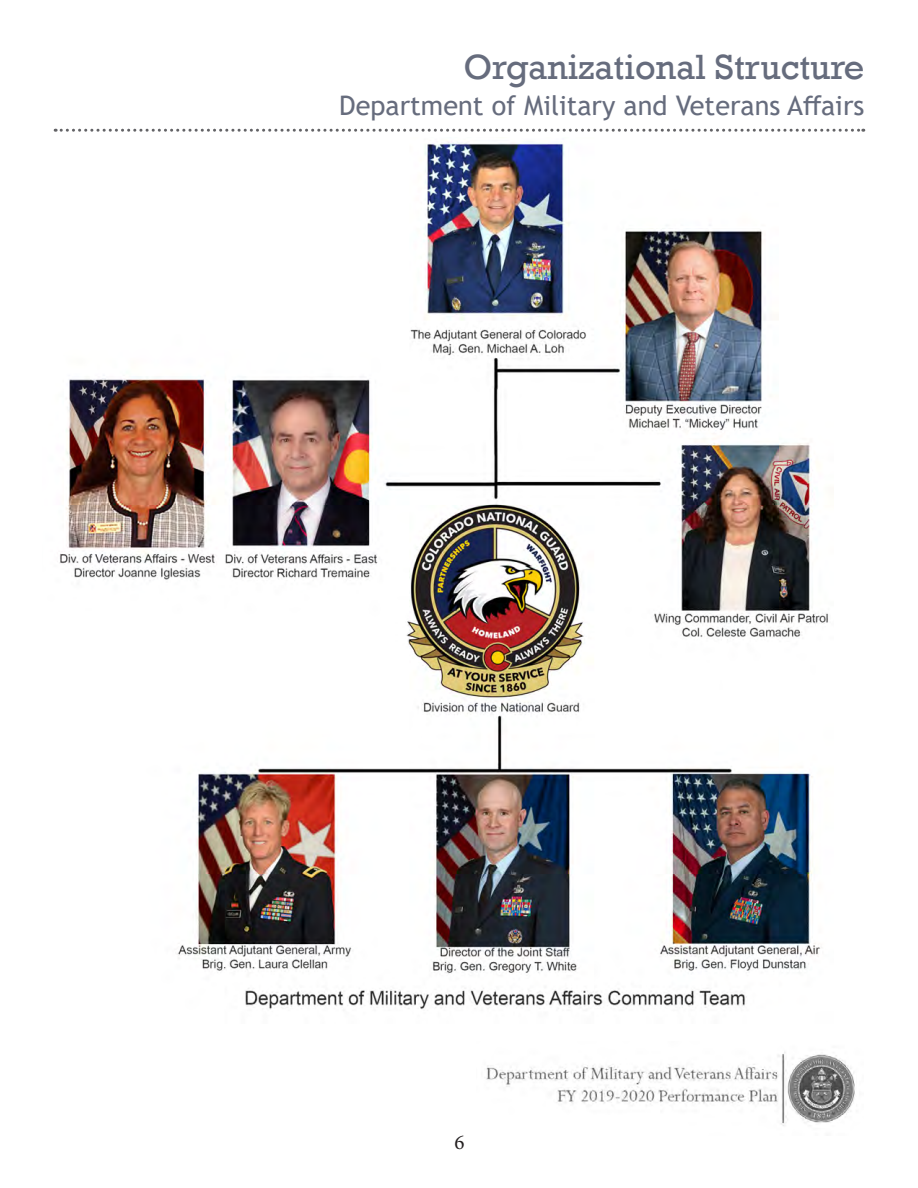
<style>
.page{position:relative;width:918px;height:1188px;background:#fff}
.page>*{position:absolute;margin:0;border:0;box-sizing:border-box;transform-origin:0 0}
.t1{font:36px "Rockwell";color:#666c7d}
.t2{font:27px "Trebuchet MS";color:#666c7d}
.t3{font:21px "Minion Pro";color:#231f20}
</style>
<div class="page">
<img style="left:486px;top:1052px;width:369px;height:74px">
<svg style="left:55px;top:129px;width:809px;height:3px"></svg>
<img style="left:59px;top:142px;width:769px;height:868px">
<p class="t1" style="left:463px;top:46px;width:403px">Organizational Structure</p>
<p class="t2" style="left:339px;top:88px;width:527px">Department of Military and Veterans Affairs</p>
<p class="t3" style="left:454px;top:1128px;width:12px">6</p>
</div>
